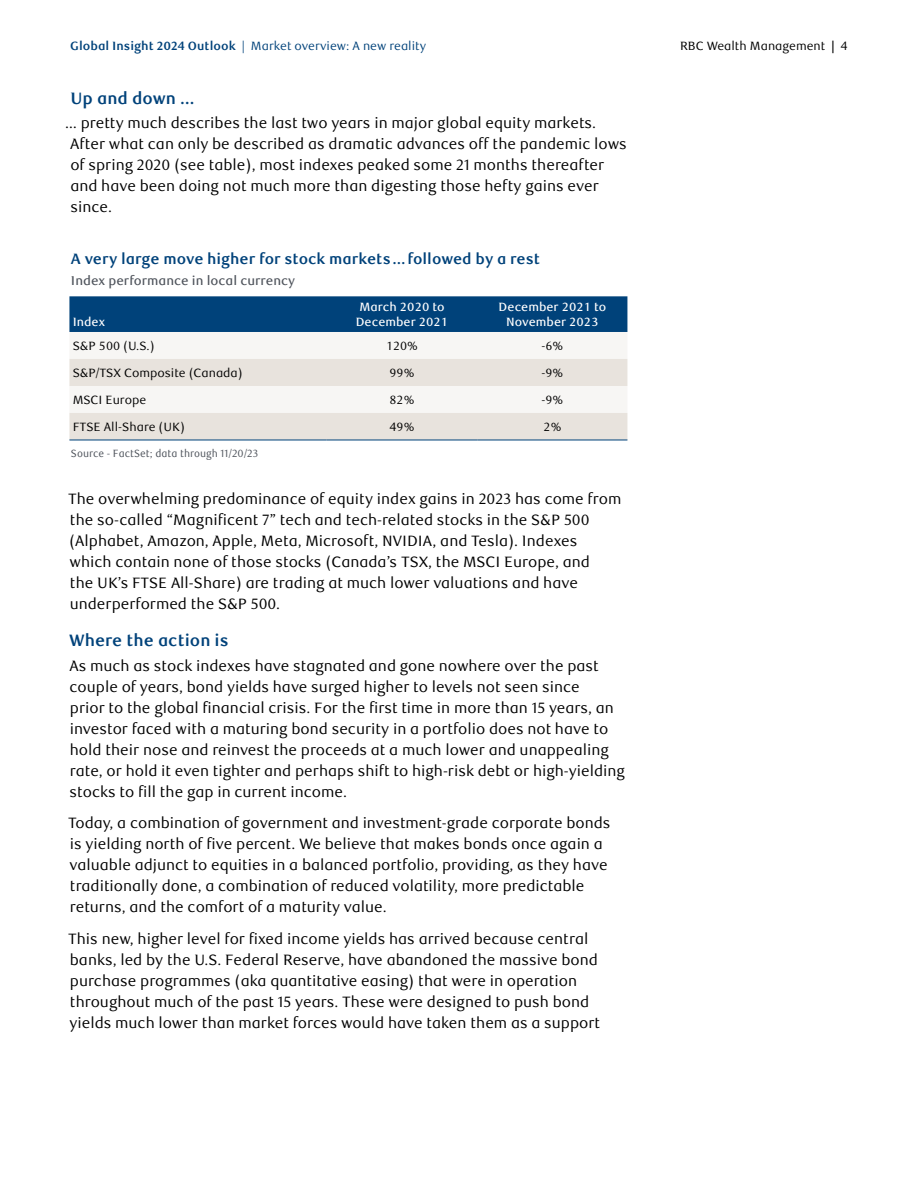
<style>
.page{position:relative;width:918px;height:1188px;background:#fff}
.page>*{position:absolute;margin:0;border:0;box-sizing:border-box;transform-origin:0 0}
.Main_2023_Subhead_1{font:700 16.5px "RBC Text";color:#00427a}
.Main_2023_FA_body_text{font:15px/21px "RBC Text";color:#000}
.t1{font:700 15px "RBC Text";color:#00427a}
.Exhibits_Region_exhib_subtitle{font:500 12.75px "RBC Text";color:#4f545c}
.Tables_Regular_tables_Table_Text{font:12px "RBC Text Tabular";color:#000}
.Tables_Regular_tables_Table_Col_Head{font:500 12px/15px "RBC Text Tabular";color:#fff;text-align:center}
.t2{font:12px "RBC Text";color:#00427a}
.t3{font:12px "RBC Text";color:#000}
.Exhibits_Region_exhib_source{font:10.5px "RBC Text Cond";color:#4f545c}
.s1{font-weight:700}
</style>
<div class="page">
<div style="left:69px;top:296px;width:558px;height:36px;background:#00427a"></div>
<div style="left:70px;top:332px;width:557px;height:27px;background:#f7f6f4"></div>
<svg style="left:69px;top:359px;width:558px;height:81px;fill:#e8e3dd"></svg>
<hr style="left:69px;top:440px;width:257px;height:1px;background:#00427a">
<hr style="left:326px;top:440px;width:152px;height:1px;background:#00427a">
<hr style="left:478px;top:440px;width:149px;height:1px;background:#00427a">
<p class="t2" style="left:70px;top:38px;width:358px"><span class="s1">Global Insight 2024 Outlook</span> | Market overview: A new reality</p>
<p class="t3" style="left:680px;top:38px;width:169px">RBC Wealth Management <span class="s1">|</span> 4</p>
<h4 class="Main_2023_Subhead_1" style="left:70px;top:88px;width:126px">Up and down …</h4>
<p class="Main_2023_FA_body_text" style="left:70px;top:113px;width:558px;text-indent:-5px">… pretty much describes the last two years in major global equity markets.<br>After what can only be described as dramatic advances off the pandemic lows of spring 2020 (see table), most indexes peaked some 21 months thereafter and have been doing not much more than digesting those hefty gains ever since.</p>
<p class="t1" style="left:71px;top:250px;width:471px">A very large move higher for stock markets…followed by a rest</p>
<p class="Exhibits_Region_exhib_subtitle" style="left:71px;top:273px;width:226px">Index performance in local currency</p>
<p class="Tables_Regular_tables_Table_Col_Head" style="left:73px;top:315px;width:34px">Index</p>
<p class="Tables_Regular_tables_Table_Col_Head" style="left:356px;top:300px;width:94px">March 2020 to<br>December 2021</p>
<p class="Tables_Regular_tables_Table_Col_Head" style="left:499px;top:300px;width:109px">December 2021 to<br>November 2023</p>
<p class="Tables_Regular_tables_Table_Text" style="left:73px;top:339px;width:83px">S&amp;P 500 (U.S.)</p>
<p class="Tables_Regular_tables_Table_Text" style="left:386px;top:339px;width:33px">120%</p>
<p class="Tables_Regular_tables_Table_Text" style="left:542px;top:339px;width:23px">-6%</p>
<p class="Tables_Regular_tables_Table_Text" style="left:73px;top:366px;width:172px">S&amp;P/TSX Composite (Canada)</p>
<p class="Tables_Regular_tables_Table_Text" style="left:390px;top:366px;width:26px">99%</p>
<p class="Tables_Regular_tables_Table_Text" style="left:542px;top:366px;width:23px">-9%</p>
<p class="Tables_Regular_tables_Table_Text" style="left:73px;top:393px;width:75px">MSCI Europe</p>
<p class="Tables_Regular_tables_Table_Text" style="left:390px;top:393px;width:26px">82%</p>
<p class="Tables_Regular_tables_Table_Text" style="left:542px;top:393px;width:23px">-9%</p>
<p class="Tables_Regular_tables_Table_Text" style="left:73px;top:420px;width:114px">FTSE All-Share (UK)</p>
<p class="Tables_Regular_tables_Table_Text" style="left:390px;top:420px;width:26px">49%</p>
<p class="Tables_Regular_tables_Table_Text" style="left:544px;top:420px;width:19px">2%</p>
<p class="Exhibits_Region_exhib_source" style="left:71px;top:447px;width:189px">Source - FactSet; data through 11/20/23</p>
<p class="Main_2023_FA_body_text" style="left:68px;top:489px;width:555px">The overwhelming predominance of equity index gains in 2023 has come from the so-called “Magnificent 7” tech and tech-related stocks in the S&amp;P 500 (Alphabet, Amazon, Apple, Meta, Microsoft, NVIDIA, and Tesla). Indexes which contain none of those stocks (Canada’s TSX, the MSCI Europe, and<br>the UK’s FTSE All-Share) are trading at much lower valuations and have underperformed the S&amp;P 500.</p>
<h4 class="Main_2023_Subhead_1" style="left:69px;top:631px;width:161px">Where the action is</h4>
<p class="Main_2023_FA_body_text" style="left:69px;top:655px;width:557px">As much as stock indexes have stagnated and gone nowhere over the past couple of years, bond yields have surged higher to levels not seen since<br>prior to the global financial crisis. For the first time in more than 15 years, an investor faced with a maturing bond security in a portfolio does not have to hold their nose and reinvest the proceeds at a much lower and unappealing rate, or hold it even tighter and perhaps shift to high-risk debt or high-yielding stocks to fill the gap in current income.</p>
<p class="Main_2023_FA_body_text" style="left:68px;top:813px;width:544px">Today, a combination of government and investment-grade corporate bonds is yielding north of five percent. We believe that makes bonds once again a valuable adjunct to equities in a balanced portfolio, providing, as they have traditionally done, a combination of reduced volatility, more predictable returns, and the comfort of a maturity value.</p>
<p class="Main_2023_FA_body_text" style="left:68px;top:929px;width:534px">This new, higher level for fixed income yields has arrived because central banks, led by the U.S. Federal Reserve, have abandoned the massive bond purchase programmes (aka quantitative easing) that were in operation throughout much of the past 15 years. These were designed to push bond yields much lower than market forces would have taken them as a support</p>
</div>
